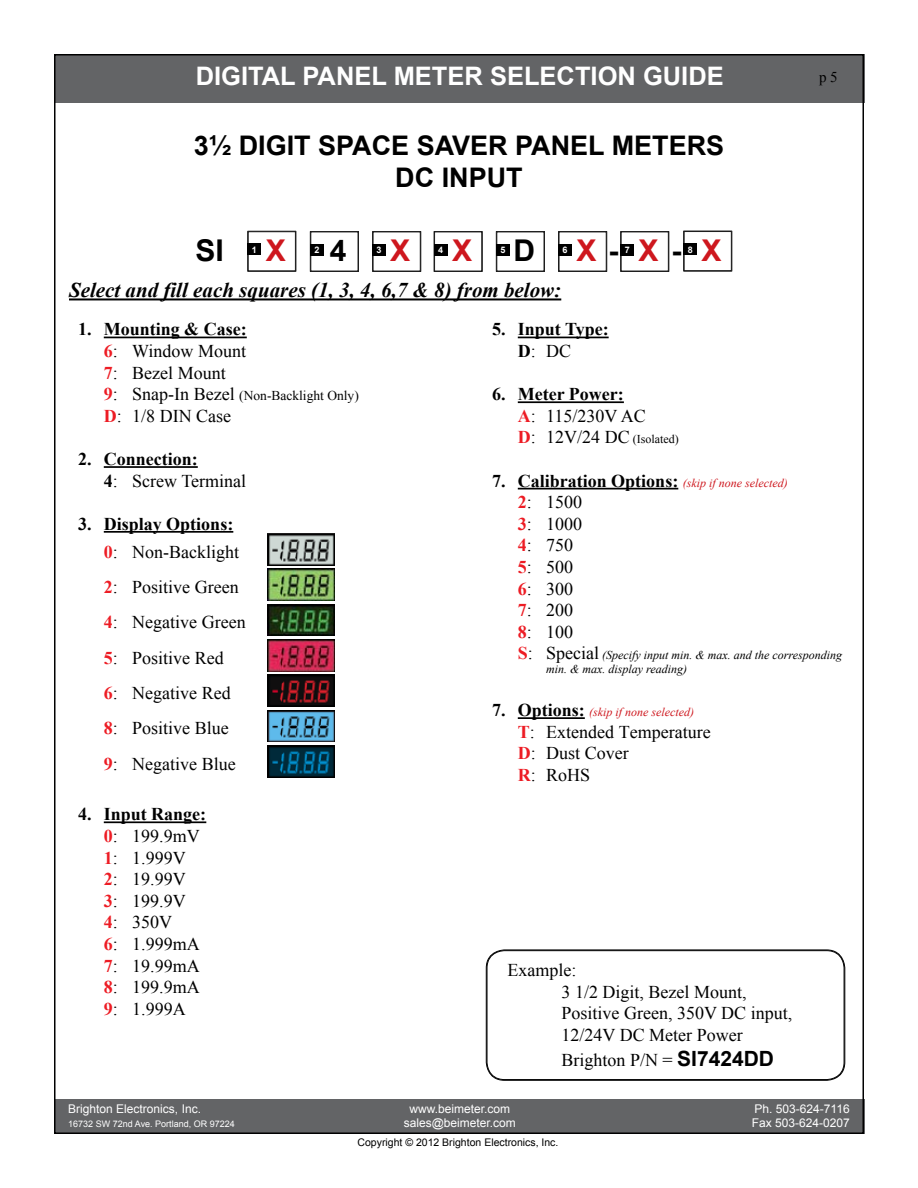
<style>
.page{position:relative;width:918px;height:1188px;background:#fff}
.page>*{position:absolute;margin:0;border:0;box-sizing:border-box;transform-origin:0 0}
.t1{font:700 30px "Arial";color:#ce171e}
.t2{font:700 30px "Arial";color:#000}
.t3{font:700 27px/32.4px "Arial";color:#000;text-align:center}
.t4{font:700 25.5px "Arial";color:#fff}
.t5{font:italic 700 21px "Times New Roman";color:#000}
.t6{font:18px/21.6px "Times New Roman";color:#000}
.t7{font:700 18px/21.6px "Times New Roman";color:#000}
.t8{font:15px "Times New Roman";color:#000}
.t9{font:13.5px "Times New Roman";color:#000}
.t10{font:12px "Arial";color:#fff}
.t11{font:italic 12px/13.5px "Times New Roman";color:#000}
.t12{font:italic 12px "Times New Roman";color:#ce171e}
.t13{font:12px "Times New Roman";color:#000}
.t14{font:10.5px "Arial";color:#000}
.t15{font:9px "Arial";color:#fff}
.t16{font:700 9px "Arial";color:#fff}
.s1{color:#000}
.s2{font-weight:700}
.s3{font-weight:700;color:#ed1c24}
.s4{font-weight:700;font-size:18px;color:#ed1c24}
.s5{font-size:18px}
.s6{font-weight:400}
.s7{color:#ed1c24}
.s8{font-style:italic;font-size:12px;color:#ce171e}
.s9{font-weight:700;font-style:normal;font-size:18px;color:#ed1c24}
.s10{font-style:normal;font-size:18px}
.s11{font-weight:700;font-style:normal;font-size:18px;color:#000}
.s12{font-family:"Arial";font-weight:700;font-size:21px}
</style>
<div class="page">
<div style="left:55px;top:54px;width:810px;height:48px;background:#636466"></div>
<div style="left:55px;top:1100px;width:810px;height:34px;background:#636466"></div>
<div style="left:248px;top:231px;width:48px;height:41px;border:1px solid #000"></div>
<div style="left:248px;top:243px;width:13px;height:12px;background:#000"></div>
<div style="left:310px;top:231px;width:49px;height:41px;border:1px solid #000"></div>
<div style="left:311px;top:244px;width:13px;height:12px;background:#000"></div>
<div style="left:372px;top:231px;width:49px;height:41px;border:1px solid #000"></div>
<div style="left:373px;top:244px;width:13px;height:12px;background:#000"></div>
<div style="left:434px;top:231px;width:48px;height:41px;border:1px solid #000"></div>
<div style="left:434px;top:244px;width:13px;height:12px;background:#000"></div>
<div style="left:496px;top:231px;width:49px;height:41px;border:1px solid #000"></div>
<div style="left:497px;top:244px;width:13px;height:12px;background:#000"></div>
<div style="left:558px;top:231px;width:49px;height:41px;border:1px solid #000"></div>
<div style="left:559px;top:244px;width:13px;height:12px;background:#000"></div>
<hr style="left:69px;top:298px;width:492px;height:2px;background:#000">
<div style="left:620px;top:231px;width:49px;height:41px;border:1px solid #000"></div>
<div style="left:621px;top:244px;width:13px;height:12px;background:#000"></div>
<hr style="left:104px;top:337px;width:143px;height:1px;background:#000">
<hr style="left:104px;top:466px;width:94px;height:2px;background:#000">
<hr style="left:104px;top:531px;width:129px;height:2px;background:#000">
<hr style="left:104px;top:821px;width:102px;height:2px;background:#000">
<img style="left:267px;top:533px;width:68px;height:32px">
<img style="left:267px;top:569px;width:68px;height:32px">
<img style="left:267px;top:604px;width:68px;height:32px">
<img style="left:267px;top:639px;width:68px;height:32px">
<img style="left:267px;top:675px;width:68px;height:31px">
<img style="left:267px;top:710px;width:68px;height:32px">
<img style="left:267px;top:745px;width:68px;height:32px">
<hr style="left:518px;top:337px;width:91px;height:1px;background:#000">
<hr style="left:518px;top:401px;width:106px;height:2px;background:#000">
<hr style="left:518px;top:488px;width:160px;height:1px;background:#000">
<hr style="left:518px;top:717px;width:67px;height:2px;background:#000">
<svg style="left:486px;top:949px;width:359px;height:132px"></svg>
<div style="left:487px;top:951px;width:357px;height:129px;border:1px solid #000;border-radius:18px"></div>
<div style="left:683px;top:231px;width:49px;height:40px;border:1px solid #000"></div>
<div style="left:684px;top:231px;width:47px;height:40px;border:1px solid #000"></div>
<div style="left:684px;top:243px;width:13px;height:12px;background:#000"></div>
<h3 class="t4" style="left:196px;top:58px;width:530px">DIGITAL PANEL METER SELECTION GUIDE</h3>
<h2 class="t3" style="left:194px;top:129px;width:532px">3½ DIGIT SPACE SAVER PANEL METERS<br>DC INPUT</h2>
<h1 class="t2" style="left:196px;top:229px;width:30px">SI</h1>
<h1 class="t1" style="left:266px;top:229px;width:22px">X</h1>
<h1 class="t2" style="left:330px;top:229px;width:18px">4</h1>
<h1 class="t1" style="left:390px;top:229px;width:22px">X</h1>
<h1 class="t1" style="left:452px;top:229px;width:22px">X</h1>
<h1 class="t2" style="left:514px;top:229px;width:23px">D</h1>
<h1 class="t1" style="left:576px;top:229px;width:147px">X <span class="s1">-</span> X <span class="s1">-</span> X</h1>
<p class="t5" style="left:69px;top:276px;width:494px">Select and fill each squares (1, 3, 4, 6,7 &amp; 8) from below:</p>
<p class="t16" style="left:688px;top:243px;width:7px">8</p>
<p class="t16" style="left:252px;top:244px;width:7px">1</p>
<p class="t16" style="left:314px;top:244px;width:7px">2</p>
<p class="t16" style="left:377px;top:244px;width:7px">3</p>
<p class="t16" style="left:438px;top:244px;width:7px">4</p>
<p class="t16" style="left:500px;top:244px;width:7px">5</p>
<p class="t16" style="left:563px;top:244px;width:7px">6</p>
<p class="t16" style="left:625px;top:244px;width:7px">7</p>
<p class="t8" style="left:819px;top:67px;width:20px">p5</p>
<p class="t6" style="left:104px;top:318px;width:144px;text-align:justify;text-indent:-25px"><span class="s2">1. Mounting &amp; Case:<br></span><span class="s3">6</span>: Window Mount <span class="s3">7</span>: Bezel Mount</p>
<p class="t9" style="left:104px;top:386px;width:257px"><span class="s4">9</span><span class="s5">: Snap-In Bezel</span> (Non-Backlight Only)</p>
<p class="t6" style="left:104px;top:404px;width:129px"><span class="s3">D</span>: 1/8 DIN Case</p>
<p class="t7" style="left:104px;top:448px;width:144px;text-indent:-25px">2. Connection:<br>4<span class="s6">: Screw Terminal</span></p>
<p class="t7" style="left:104px;top:509px;width:137px;line-height:27.8px;text-indent:-25px">3. Display Options:<br><span class="s7">0</span><span class="s6">: Non-Backlight</span></p>
<p class="t6" style="left:104px;top:569px;width:143px;line-height:35.4px"><span class="s3">2</span>: Positive Green<br><span class="s3">4</span>: Negative Green<br><span class="s3">5</span>: Positive Red<br><span class="s3">6</span>: Negative Red<br><span class="s3">8</span>: Positive Blue<br><span class="s3">9</span>: Negative Blue</p>
<p class="t6" style="left:104px;top:803px;width:104px;text-indent:-25px"><span class="s2">4. Input Range:<br></span><span class="s3">0</span>: 199.9mV<br><span class="s3">1</span>: 1.999V<br><span class="s3">2</span>: 19.99V<br><span class="s3">3</span>: 199.9V<br><span class="s3">4</span>: 350V<br><span class="s3">6</span>: 1.999mA<br><span class="s3">7</span>: 19.99mA<br><span class="s3">8</span>: 199.9mA<br><span class="s3">9</span>: 1.999A</p>
<p class="t7" style="left:518px;top:318px;width:92px;text-indent:-26px">5. Input Type:<br>D<span class="s6">: DC</span></p>
<p class="t7" style="left:518px;top:383px;width:130px;text-indent:-26px">6. Meter Power:<br><span class="s7">A</span><span class="s6">: 115/230V AC</span></p>
<p class="t13" style="left:518px;top:431px;width:162px"><span class="s4">D</span><span class="s5">: 12V/24 DC</span> (Isolated)</p>
<p class="t6" style="left:518px;top:469px;width:271px;text-indent:-26px"><span class="s2">7. Calibration Options:</span> <span class="s8">(skip if none selected)<br></span><span class="s3">2</span>: 1500<br><span class="s3">3</span>: 1000<br><span class="s3">4</span>: 750<br><span class="s3">5</span>: 500<br><span class="s3">6</span>: 300<br><span class="s3">7</span>: 200<br><span class="s3">8</span>: 100</p>
<p class="t11" style="left:546px;top:648px;width:297px;text-indent:-29px"><span class="s9">S</span><span class="s10">: Special</span> (Specify input min. &amp; max. and the corresponding min. &amp; max. display reading)</p>
<p class="t12" style="left:492px;top:704px;width:203px"><span class="s11">7. Options:</span> (skip if none selected)</p>
<p class="t6" style="left:518px;top:720px;width:194px"><span class="s3">T</span>: Extended Temperature<br><span class="s3">D</span>: Dust Cover<br><span class="s3">R</span>: RoHS</p>
<p class="t6" style="left:562px;top:959px;width:232px;text-indent:-54px">Example:<br>3 1/2 Digit, Bezel Mount,<br>Positive Green, 350V DC input,<br>12/24V DC Meter Power</p>
<p class="t6" style="left:562px;top:1049px;width:214px">Brighton P/N = <span class="s12">SI7424DD</span></p>
<p class="t10" style="left:68px;top:1100px;width:134px">Brighton Electronics, Inc.</p>
<p class="t10" style="left:409px;top:1100px;width:102px">www.beimeter.com</p>
<p class="t10" style="left:755px;top:1100px;width:97px">Ph. 503-624-7116</p>
<p class="t15" style="left:68px;top:1118px;width:168px">16732 SW 72nd Ave. Portland, OR 97224</p>
<p class="t10" style="left:404px;top:1115px;width:114px">sales@beimeter.com</p>
<p class="t10" style="left:752px;top:1115px;width:100px">Fax 503-624-0207</p>
<p class="t14" style="left:358px;top:1135px;width:202px">Copyright © 2012 Brighton Electronics, Inc.</p>
</div>
